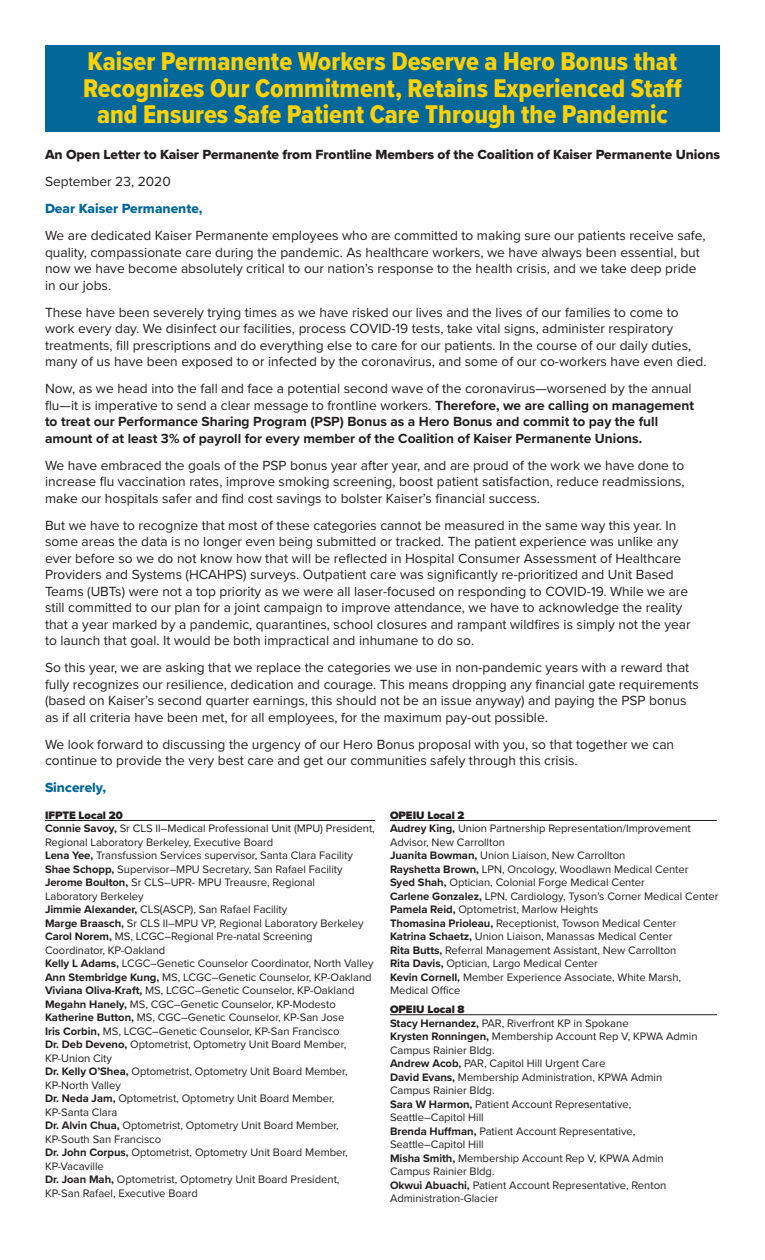
<style>
.page{position:relative;width:765px;height:1260px;background:#fff}
.page>*{position:absolute;margin:0;border:0;box-sizing:border-box;transform-origin:0 0}
.t1{font:26.62px/26.2px "Proxima Nova Cond Extrabld";color:#fed105;text-align:center}
.t2{font:13.75px/16.5px "Proxima Nova";color:#231f20}
.t3{font:700 13.75px/16.5px "Proxima Nova";color:#231f20}
.t4{font:13.75px "Proxima Nova Extrabld";letter-spacing:-.005em;color:#231f20}
.t5{font:13.75px "Proxima Nova Extrabld";color:#036899}
.t6{font:11.25px/13.5px "Proxima Nova";letter-spacing:-.005em;color:#231f20}
.s1{font-weight:400}
.s2{font-weight:900}
.s3{font-weight:700}
</style>
<div class="page">
<div style="left:45px;top:45px;width:675px;height:86px;background:#036899"></div>
<hr style="left:45px;top:820px;width:330px;height:1px;background:#231f20">
<hr style="left:390px;top:820px;width:327px;height:1px;background:#231f20">
<hr style="left:390px;top:1015px;width:327px;height:1px;background:#231f20">
<h1 class="t1" style="left:83px;top:48px;width:601px">Kaiser Permanente Workers Deserve a Hero Bonus that<br>Recognizes Our Commitment, Retains Experienced Staff and Ensures Safe Patient Care Through the Pandemic</h1>
<p class="t4" style="left:45px;top:144px;width:677px">An Open Letter to Kaiser Permanente from Frontline Members of the Coalition of Kaiser Permanente Unions</p>
<p class="t2" style="left:45px;top:173px;width:127px">September 23, 2020</p>
<p class="t5" style="left:45px;top:199px;width:159px">Dear Kaiser Permanente,</p>
<p class="t2" style="left:45px;top:227px;width:662px">We are dedicated Kaiser Permanente employees who are committed to making sure our patients receive safe, quality, compassionate care during the pandemic. As healthcare workers, we have always been essential, but now we have become absolutely critical to our nation’s response to the health crisis, and we take deep pride in our jobs.</p>
<p class="t2" style="left:45px;top:303px;width:663px">These have been severely trying times as we have risked our lives and the lives of our families to come to work every day. We disinfect our facilities, process COVID-19 tests, take vital signs, administer respiratory treatments, fill prescriptions and do everything else to care for our patients. In the course of our daily duties, many of us have been exposed to or infected by the coronavirus, and some of our co-workers have even died.</p>
<p class="t3" style="left:45px;top:380px;width:651px"><span class="s1">Now, as we head into the fall and face a potential second wave of the coronavirus—worsened by the annual flu—it is imperative to send a clear message to frontline workers.</span> Therefore, we are calling on management to treat our Performance Sharing Program (PSP) Bonus as a Hero Bonus and commit to pay the full amount of at least 3% of payroll for every member of the Coalition of Kaiser Permanente Unions.</p>
<p class="t2" style="left:45px;top:456px;width:641px;text-align:justify">We have embraced the goals of the PSP bonus year after year, and are proud of the work we have done to increase flu vaccination rates, improve smoking screening, boost patient satisfaction, reduce readmissions, make our hospitals safer and find cost savings to bolster Kaiser’s financial success.</p>
<p class="t2" style="left:45px;top:516px;width:647px">But we have to recognize that most of these categories cannot be measured in the same way this year. In some areas the data is no longer even being submitted or tracked. The patient experience was unlike any ever before so we do not know how that will be reflected in Hospital Consumer Assessment of Healthcare Providers and Systems (HCAHPS) surveys. Outpatient care was significantly re-prioritized and Unit Based Teams (UBTs) were not a top priority as we were all laser-focused on responding to COVID-19. While we are still committed to our plan for a joint campaign to improve attendance, we have to acknowledge the reality that a year marked by a pandemic, quarantines, school closures and rampant wildfires is simply not the year to launch that goal. It would be both impractical and inhumane to do so.</p>
<p class="t2" style="left:45px;top:659px;width:655px">So this year, we are asking that we replace the categories we use in non-pandemic years with a reward that fully recognizes our resilience, dedication and courage. This means dropping any financial gate requirements (based on Kaiser’s second quarter earnings, this should not be an issue anyway) and paying the PSP bonus as if all criteria have been met, for all employees, for the maximum pay-out possible.</p>
<p class="t2" style="left:45px;top:735px;width:631px">We look forward to discussing the urgency of our Hero Bonus proposal with you, so that together we can continue to provide the very best care and get our communities safely through this crisis.</p>
<p class="t5" style="left:45px;top:778px;width:63px">Sincerely,</p>
<p class="t6" style="left:45px;top:808px;width:331px"><span class="s2">IFPTE Local 20<br></span><span class="s3">Connie Savoy,</span> Sr CLS II–Medical Professional Unit (MPU) President, Regional Laboratory Berkeley, Executive Board<br><span class="s3">Lena Yee,</span> Transfussion Services supervisor, Santa Clara Facility <span class="s3">Shae Schopp,</span> Supervisor–MPU Secretary, San Rafael Facility <span class="s3">Jerome Boulton,</span> Sr CLS–UPR- MPU Treausre, Regional<br>Laboratory Berkeley<br><span class="s3">Jimmie Alexander,</span> CLS(ASCP), San Rafael Facility<br><span class="s3">Marge Braasch,</span> Sr CLS II–MPU VP, Regional Laboratory Berkeley <span class="s3">Carol Norem,</span> MS, LCGC–Regional Pre-natal Screening Coordinator, KP-Oakland<br><span class="s3">Kelly L Adams,</span> LCGC–Genetic Counselor Coordinator, North Valley <span class="s3">Ann Stembridge Kung,</span> MS, LCGC–Genetic Counselor, KP-Oakland <span class="s3">Viviana Oliva-Kraft,</span> MS, LCGC–Genetic Counselor, KP-Oakland <span class="s3">Megahn Hanely,</span> MS, CGC–Genetic Counselor, KP-Modesto <span class="s3">Katherine Button,</span> MS, CGC–Genetic Counselor, KP-San Jose<br><span class="s3">Iris Corbin,</span> MS, LCGC–Genetic Counselor, KP-San Francisco<br><span class="s3">Dr. Deb Deveno,</span> Optometrist, Optometry Unit Board Member, KP-Union City<br><span class="s3">Dr. Kelly O’Shea,</span> Optometrist, Optometry Unit Board Member, KP-North Valley<br><span class="s3">Dr. Neda Jam,</span> Optometrist, Optometry Unit Board Member, KP-Santa Clara<br><span class="s3">Dr. Alvin Chua,</span> Optometrist, Optometry Unit Board Member, KP-South San Francisco<br><span class="s3">Dr. John Corpus,</span> Optometrist, Optometry Unit Board Member, KP-Vacaville<br><span class="s3">Dr. Joan Mah,</span> Optometrist, Optometry Unit Board President, KP-San Rafael, Executive Board</p>
<p class="t6" style="left:390px;top:808px;width:330px"><span class="s2">OPEIU Local 2<br></span><span class="s3">Audrey King,</span> Union Partnership Representation/Improvement Advisor, New Carrollton<br><span class="s3">Juanita Bowman,</span> Union Liaison, New Carrollton<br><span class="s3">Rayshetta Brown,</span> LPN, Oncology, Woodlawn Medical Center<br><span class="s3">Syed Shah,</span> Optician, Colonial Forge Medical Center<br><span class="s3">Carlene Gonzalez,</span> LPN, Cardiology, Tyson’s Corner Medical Center <span class="s3">Pamela Reid,</span> Optometrist, Marlow Heights<br><span class="s3">Thomasina Prioleau,</span> Receptionist, Towson Medical Center<br><span class="s3">Katrina Schaetz,</span> Union Liaison, Manassas Medical Center<br><span class="s3">Rita Butts,</span> Referral Management Assistant, New Carrollton<br><span class="s3">Rita Davis,</span> Optician, Largo Medical Center<br><span class="s3">Kevin Cornell,</span> Member Experience Associate, White Marsh, Medical Office</p>
<p class="t6" style="left:390px;top:1002px;width:309px"><span class="s2">OPEIU Local 8<br></span><span class="s3">Stacy Hernandez,</span> PAR, Riverfront KP in Spokane<br><span class="s3">Krysten Ronningen,</span> Membership Account Rep V, KPWA Admin Campus Rainier Bldg.<br><span class="s3">Andrew Acob,</span> PAR, Capitol Hill Urgent Care<br><span class="s3">David Evans,</span> Membership Administration, KPWA Admin Campus Rainier Bldg.<br><span class="s3">Sara W Harmon,</span> Patient Account Representative, Seattle–Capitol Hill<br><span class="s3">Brenda Huffman,</span> Patient Account Representative, Seattle–Capitol Hill<br><span class="s3">Misha Smith,</span> Membership Account Rep V, KPWA Admin Campus Rainier Bldg.<br><span class="s3">Okwui Abuachi,</span> Patient Account Representative, Renton Administration-Glacier</p>
</div>
